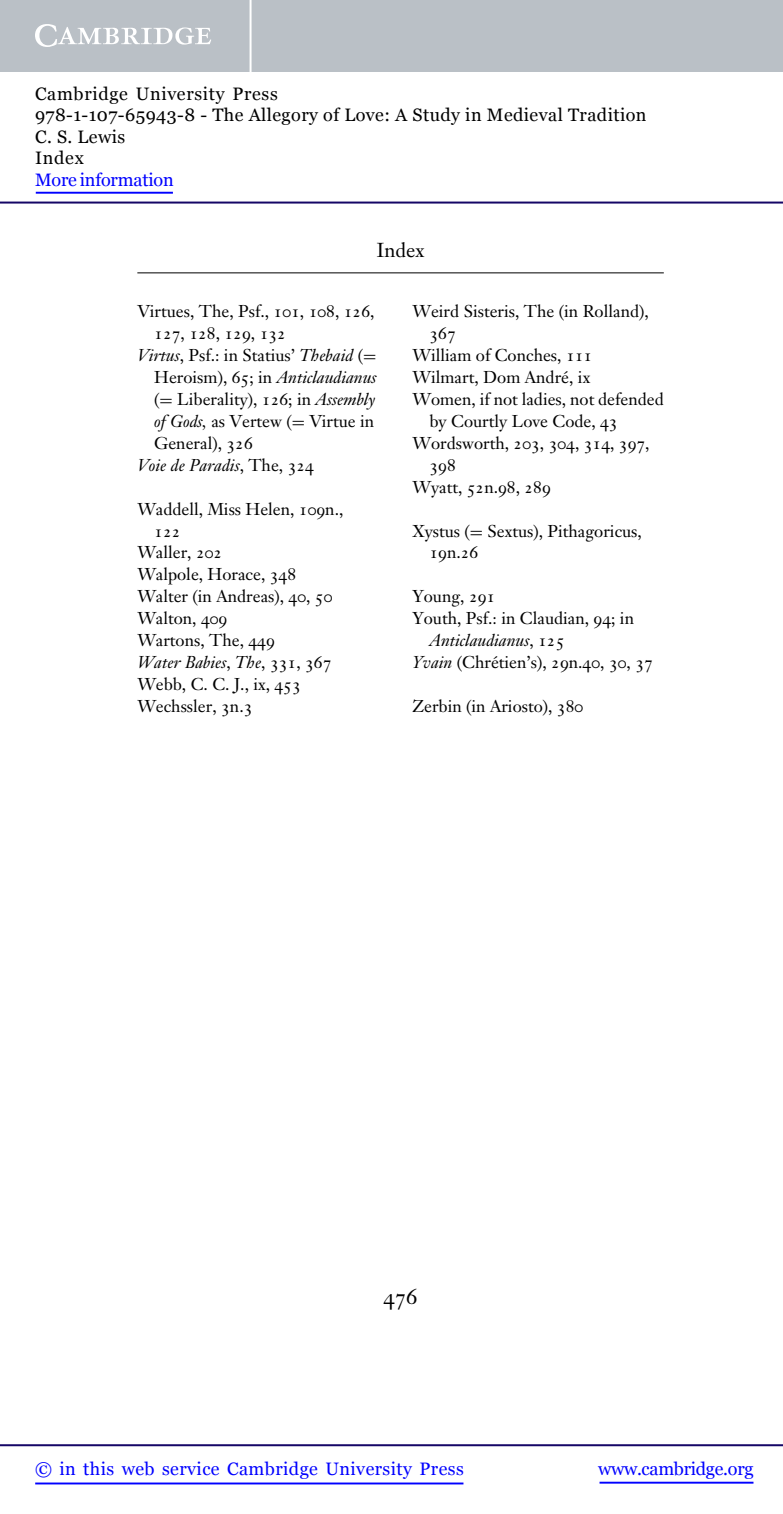
<style>
.page{position:relative;width:783px;height:1514px;background:#fff}
.page>*{position:absolute;margin:0;border:0;box-sizing:border-box;transform-origin:0 0}
.t1{font:22px "Janson Text Roman SC";color:#000}
.t2{font:20px "Janson Text";color:#000}
.t3{font:18px/21.6px "Georgia";letter-spacing:.025em;color:#000}
.t4{font:18px "Georgia";letter-spacing:.025em;color:#00f}
.t5{font:18px "Georgia";letter-spacing:-.015em;color:#00f}
.t6{font:18px "Georgia";letter-spacing:-.01em;color:#00f}
.t7{font:17px/22px "Janson Text";color:#000}
.t8{font:17px "Janson Text Italic Os F";color:#000}
.t9{font:17px "Janson Text Roman SC";color:#000}
.s1{font-family:"Janson Text Roman SC"}
.s2{font-family:"Janson Text"}
.s3{font-family:"Janson Text Italic Os F"}
.s4{font-family:"MTSY"}
</style>
<div class="page">
<hr style="left:137px;top:272px;width:526px;height:1px;background:#000">
<hr style="left:599px;top:1482px;width:154px;height:2px;background:#00f">
<hr style="left:0;top:1444px;width:782px;height:2px;background:#150666">
<hr style="left:35px;top:1483px;width:428px;height:1px;background:#00f">
<div style="left:0;top:0;width:782px;height:72px;background:#bac0c6"></div>
<svg style="left:35px;top:24px;width:176px;height:23px"></svg>
<hr style="left:249px;top:0;width:2px;height:72px;background:#fff">
<hr style="left:0;top:202px;width:782px;height:2px;background:#150666">
<hr style="left:36px;top:192px;width:137px;height:2px;background:#00f">
<p class="t3" style="left:35px;top:83px;width:613px">Cambridge University Press<br>978-1-107-65943-8 - The Allegory of Love: A Study in Medieval Tradition<br>C. S. Lewis<br>Index</p>
<p class="t6" style="left:35px;top:170px;width:140px">More information</p>
<p class="t2" style="left:377px;top:242px;width:49px">Index</p>
<p class="t7" style="left:137px;top:302px;width:238px">Virtues, The, Psf., <span class="s1">101</span>, <span class="s1">108</span>, <span class="s1">126</span>,</p>
<p class="t9" style="left:154px;top:326px;width:133px">127<span class="s2">,</span> 128<span class="s2">,</span> 129<span class="s2">,</span> 132</p>
<p class="t7" style="left:137px;top:346px;width:240px"><span class="s3">Virtus</span>, Psf.: in Statius’ <span class="s3">Thebaid</span> (<span class="s4">=</span></p>
<p class="t8" style="left:154px;top:371px;width:224px"><span class="s2">Heroism),</span> <span class="s1">65</span><span class="s2">; in</span> Anticlaudianus</p>
<p class="t7" style="left:154px;top:390px;width:222px;text-align:justify">(<span class="s4">=</span> Liberality), <span class="s1">126</span>; in <span class="s3">Assembly of Gods,</span> as Vertew (<span class="s4">=</span> Virtue in General), <span class="s1">326</span></p>
<p class="t8" style="left:137px;top:458px;width:178px">Voie de Paradis<span class="s2">, The,</span> <span class="s1">324</span></p>
<p class="t7" style="left:137px;top:499px;width:208px">Waddell, Miss Helen, <span class="s1">109</span>n.,</p>
<p class="t9" style="left:154px;top:524px;width:28px">122</p>
<p class="t7" style="left:137px;top:543px;width:197px">Waller, <span class="s1">202<br></span>Walpole, Horace, <span class="s1">348<br></span>Walter (in Andreas), <span class="s1">40</span>, <span class="s1">50<br></span>Walton, <span class="s1">409<br></span>Wartons, The, <span class="s1">449</span></p>
<p class="t8" style="left:137px;top:656px;width:196px">Water Babies<span class="s2">,</span> The<span class="s2">,</span> <span class="s1">331</span><span class="s2">,</span> <span class="s1">367</span></p>
<p class="t7" style="left:137px;top:675px;width:165px">Webb, C. C. J., ix, <span class="s1">453<br></span>Wechssler, <span class="s1">3</span>n.<span class="s1">3</span></p>
<p class="t7" style="left:412px;top:302px;width:238px">Weird Sisteris, The (in Rolland),</p>
<p class="t9" style="left:429px;top:326px;width:28px">367</p>
<p class="t7" style="left:412px;top:346px;width:181px">William of Conches, <span class="s1">111<br></span>Wilmart, Dom Andre, ix</p>
<p class="t7" style="left:562px;top:368px;width:6px">´</p>
<p class="t7" style="left:412px;top:390px;width:253px">Women, if not ladies, not defended</p>
<p class="t7" style="left:429px;top:412px;width:190px">by Courtly Love Code, <span class="s1">43</span></p>
<p class="t7" style="left:412px;top:434px;width:238px">Wordsworth, <span class="s1">203</span>, <span class="s1">304</span>, <span class="s1">314</span>, <span class="s1">397</span>,</p>
<p class="t9" style="left:429px;top:458px;width:28px">398</p>
<p class="t7" style="left:412px;top:477px;width:140px">Wyatt, <span class="s1">52</span>n.<span class="s1">98</span>, <span class="s1">289</span></p>
<p class="t7" style="left:412px;top:521px;width:231px">Xystus (<span class="s4">=</span> Sextus), Pithagoricus,</p>
<p class="t9" style="left:429px;top:546px;width:50px">19<span class="s2">n.</span>26</p>
<p class="t7" style="left:412px;top:587px;width:223px">Young, <span class="s1">291<br></span>Youth, Psf.: in Claudian, <span class="s1">94</span>; in</p>
<p class="t8" style="left:429px;top:634px;width:136px">Anticlaudianus<span class="s2">,</span> <span class="s1">125</span></p>
<p class="t7" style="left:412px;top:653px;width:242px"><span class="s3">Yvain</span> (Chretien’s), <span class="s1">29</span>n.<span class="s1">40</span>, <span class="s1">30</span>, <span class="s1">37</span></p>
<p class="t7" style="left:492px;top:653px;width:6px">´</p>
<p class="t7" style="left:412px;top:697px;width:172px">Zerbin (in Ariosto), <span class="s1">380</span></p>
<p class="t1" style="left:383px;top:1287px;width:36px">476</p>
<p class="t4" style="left:35px;top:1459px;width:430px">© in this web service Cambridge University Press</p>
<p class="t5" style="left:598px;top:1458px;width:157px">www.cambridge.org</p>
</div>
